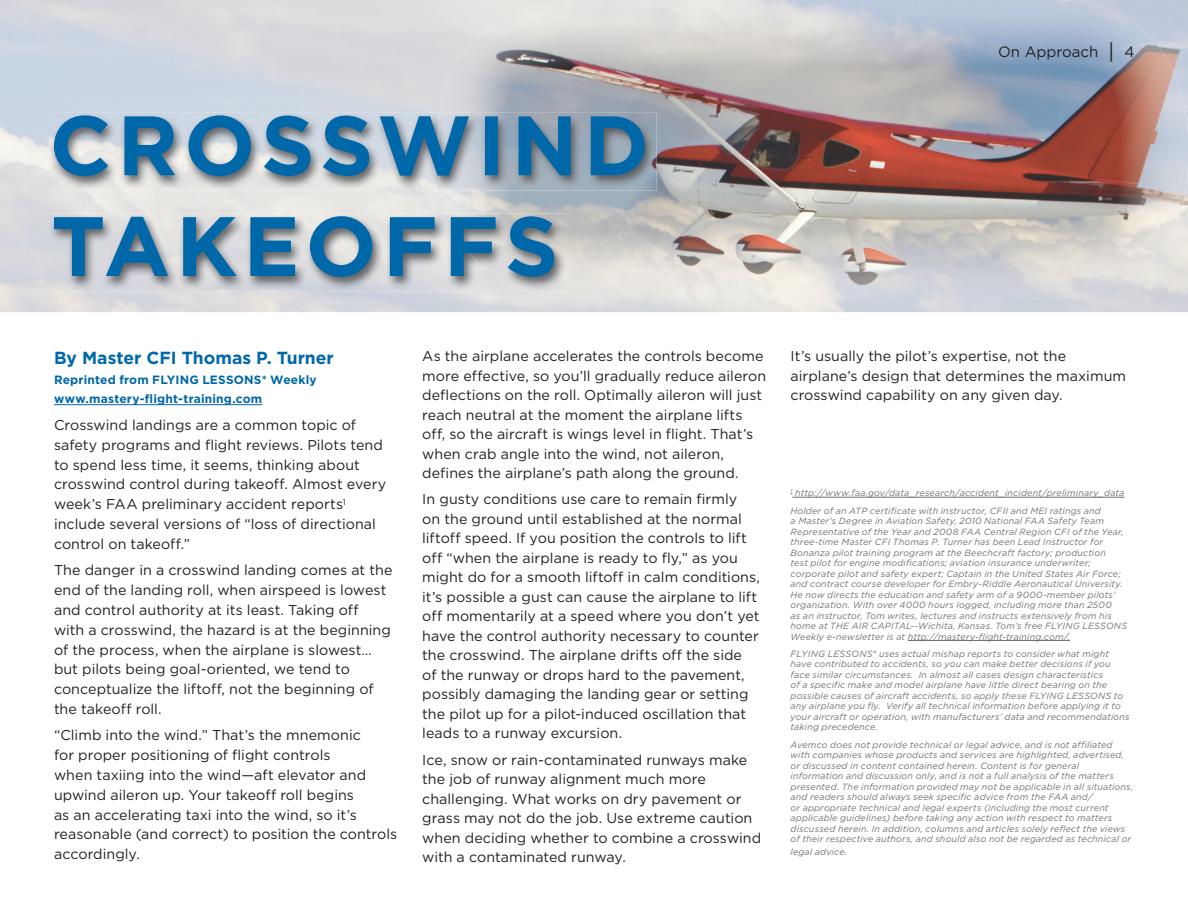
<style>
.page{position:relative;width:1188px;height:918px;background:#fff}
.page>*{position:absolute;margin:0;border:0;box-sizing:border-box;transform-origin:0 0}
.t1{font:700 17.4px "Gotham";color:#0068a9}
.t2{font:15px "Gotham";color:#231f20}
.t3{font:14.25px/19.5px "Gotham";color:#231f20}
.t4{font:700 12px/19.5px "Gotham";letter-spacing:.015em;color:#0068a9}
.t5{font:italic 9px/10.5px "Gotham";letter-spacing:.02em;color:#717074}
.s1{font-size:21px}
</style>
<div class="page">
<hr style="left:54px;top:404px;width:208px;height:1px;background:#0068a9">
<img style="left:440px;top:0;width:534px;height:248px">
<img style="left:974px;top:0;width:214px;height:298px">
<img style="left:526px;top:248px;width:449px;height:50px">
<img style="left:49px;top:113px;width:389px;height:78px">
<img style="left:438px;top:113px;width:219px;height:78px">
<svg style="left:54px;top:115px;width:591px;height:61px;background:#6394b5"></svg>
<img style="left:49px;top:214px;width:399px;height:77px">
<img style="left:448px;top:214px;width:118px;height:77px">
<svg style="left:54px;top:216px;width:500px;height:61px;background:#6f9bb7"></svg>
<hr style="left:792px;top:497px;width:332px;height:1px;background:#717074">
<hr style="left:908px;top:640px;width:162px;height:1px;background:#717074">
<h2 class="t2" style="left:998px;top:42px;width:138px">On Approach <span class="s1">|</span> 4</h2>
<h1 class="t1" style="left:54px;top:347px;width:281px">By Master CFI Thomas P. Turner</h1>
<h3 class="t4" style="left:54px;top:370px;width:264px">Reprinted from FLYING LESSONS* Weekly www.mastery-flight-training.com</h3>
<p class="t3" style="left:54px;top:415px;width:334px">Crosswind landings are a common topic of safety programs and flight reviews. Pilots tend to spend less time, it seems, thinking about crosswind control during takeoff. Almost every week’s FAA preliminary accident reports<sup>1 </sup>include several versions of “loss of directional control on takeoff.”</p>
<p class="t3" style="left:54px;top:560px;width:340px">The danger in a crosswind landing comes at the end of the landing roll, when airspeed is lowest and control authority at its least. Taking off with a crosswind, the hazard is at the beginning of the process, when the airplane is slowest… but pilots being goal-oriented, we tend to conceptualize the liftoff, not the beginning of the takeoff roll.</p>
<p class="t3" style="left:54px;top:725px;width:345px">“Climb into the wind.” That’s the mnemonic<br>for proper positioning of flight controls<br>when taxiing into the wind—aft elevator and upwind aileron up. Your takeoff roll begins<br>as an accelerating taxi into the wind, so it’s reasonable (and correct) to position the controls accordingly.</p>
<p class="t3" style="left:422px;top:346px;width:346px">As the airplane accelerates the controls become more effective, so you’ll gradually reduce aileron deflections on the roll. Optimally aileron will just reach neutral at the moment the airplane lifts off, so the aircraft is wings level in flight. That’s when crab angle into the wind, not aileron, defines the airplane’s path along the ground.</p>
<p class="t3" style="left:422px;top:489px;width:339px">In gusty conditions use care to remain firmly<br>on the ground until established at the normal liftoff speed. If you position the controls to lift off “when the airplane is ready to fly,” as you might do for a smooth liftoff in calm conditions, it’s possible a gust can cause the airplane to lift off momentarily at a speed where you don’t yet have the control authority necessary to counter the crosswind. The airplane drifts off the side<br>of the runway or drops hard to the pavement, possibly damaging the landing gear or setting the pilot up for a pilot-induced oscillation that leads to a runway excursion.</p>
<p class="t3" style="left:422px;top:750px;width:341px">Ice, snow or rain-contaminated runways make the job of runway alignment much more challenging. What works on dry pavement or grass may not do the job. Use extreme caution when deciding whether to combine a crosswind with a contaminated runway.</p>
<h3 class="t3" style="left:791px;top:346px;width:337px">It’s usually the pilot’s expertise, not the airplane’s design that determines the maximum crosswind capability on any given day.</h3>
<p class="t5" style="left:791px;top:484px;width:335px;line-height:17.2px"><sup>1</sup> http://www.faa.gov/data_research/accident_incident/preliminary_data<br>Holder of an ATP certificate with instructor, CFII and MEI ratings and</p>
<p class="t5" style="left:791px;top:515px;width:338px">a Master’s Degree in Aviation Safety, 2010 National FAA Safety Team Representative of the Year and 2008 FAA Central Region CFI of the Year, three-time Master CFI Thomas P. Turner has been Lead Instructor for Bonanza pilot training program at the Beechcraft factory; production<br>test pilot for engine modifications; aviation insurance underwriter; corporate pilot and safety expert; Captain in the United States Air Force; and contract course developer for Embry-Riddle Aeronautical University.<br>He now directs the education and safety arm of a 9000-member pilots’ organization. With over 4000 hours logged, including more than 2500<br>as an instructor, Tom writes, lectures and instructs extensively from his home at THE AIR CAPITAL--Wichita, Kansas. Tom’s free FLYING LESSONS Weekly e-newsletter is at http://mastery-flight-training.com/.</p>
<p class="t5" style="left:791px;top:648px;width:341px">FLYING LESSONS* uses actual mishap reports to consider what might have contributed to accidents, so you can make better decisions if you face similar circumstances. In almost all cases design characteristics<br>of a specific make and model airplane have little direct bearing on the possible causes of aircraft accidents, so apply these FLYING LESSONS to any airplane you fly. Verify all technical information before applying it to your aircraft or operation, with manufacturers’ data and recommendations taking precedence.</p>
<p class="t5" style="left:791px;top:739px;width:344px">Avemco does not provide technical or legal advice, and is not affiliated with companies whose products and services are highlighted, advertised, or discussed in content contained herein. Content is for general information and discussion only, and is not a full analysis of the matters presented. The information provided may not be applicable in all situations, and readers should always seek specific advice from the FAA and/<br>or appropriate technical and legal experts (including the most current applicable guidelines) before taking any action with respect to matters discussed herein. In addition, columns and articles solely reflect the views of their respective authors, and should also not be regarded as technical or</p>
<p class="t5" style="left:791px;top:846px;width:58px">legal advice.</p>
</div>
